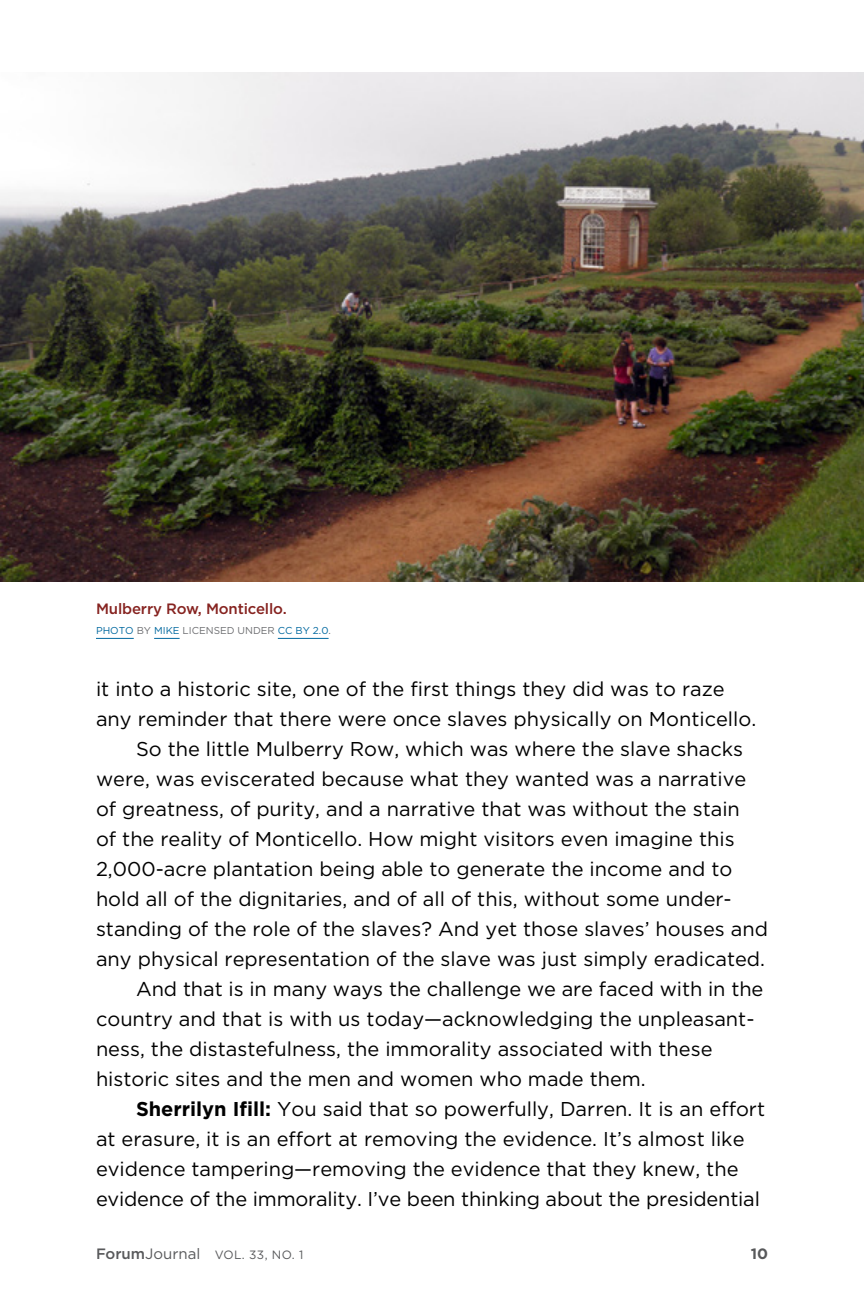
<style>
.page{position:relative;width:864px;height:1296px;background:#fff}
.page>*{position:absolute;margin:0;border:0;box-sizing:border-box;transform-origin:0 0}
._02_Body{font:20px/30px "Gotham";color:#000}
._03_CAPTION{font:500 15px "Gotham";letter-spacing:-.01em;color:#862320}
.t1{font:700 15px "Gotham";color:#58595b}
.t2{font:12px "Gotham";letter-spacing:.03em;color:#58595b}
._03_CREDIT{font:10px "Gotham";color:#00689f}
.s1{color:#6d6e71}
.s2{font-weight:700}
.s3{font-weight:500;font-size:15px}
.s4{font-size:15px}
</style>
<div class="page">
<img style="left:0;top:72px;width:864px;height:510px">
<hr style="left:96px;top:638px;width:38px;height:1px;background:#00689f">
<svg style="left:154px;top:638px;width:26px;height:1px"></svg>
<hr style="left:278px;top:638px;width:51px;height:1px;background:#00689f">
<p class="_03_CAPTION" style="left:96px;top:599px;width:192px">Mulberry Row, Monticello.</p>
<p class="_03_CREDIT" style="left:96px;top:624px;width:237px">PHOTO <span class="s1">BY</span> MIKE <span class="s1">LICENSED UNDER</span> CC BY 2.0<span class="s1">.</span></p>
<p class="_02_Body" style="left:96px;top:673px;width:662px">it into a historic site, one of the first things they did was to raze any reminder that there were once slaves physically on Monticello.</p>
<p class="_02_Body" style="left:96px;top:733px;width:674px;text-indent:40px">So the little Mulberry Row, which was where the slave shacks were, was eviscerated because what they wanted was a narrative of greatness, of purity, and a narrative that was without the stain<br>of the reality of Monticello. How might visitors even imagine this 2,000-acre plantation being able to generate the income and to hold all of the dignitaries, and of all of this, without some under&shy;standing of the role of the slaves? And yet those slaves’ houses and any physical representation of the slave was just simply eradicated.</p>
<p class="_02_Body" style="left:96px;top:973px;width:669px;text-indent:40px">And that is in many ways the challenge we are faced with in the country and that is with us today—acknowledging the unpleasant&shy;ness, the distastefulness, the immorality associated with these historic sites and the men and women who made them.</p>
<p class="_02_Body" style="left:96px;top:1093px;width:671px;text-indent:40px"><span class="s2">Sherrilyn Ifill:</span> You said that so powerfully, Darren. It is an effort at erasure, it is an effort at removing the evidence. It’s almost like evidence tampering—removing the evidence that they knew, the evidence of the immorality. I’ve been thinking about the presidential</p>
<p class="t2" style="left:96px;top:1247px;width:209px"><span class="s3">Forum</span><span class="s4">Journal</span> VOL. 33, NO. 1</p>
<p class="t1" style="left:751px;top:1244px;width:19px">10</p>
</div>
